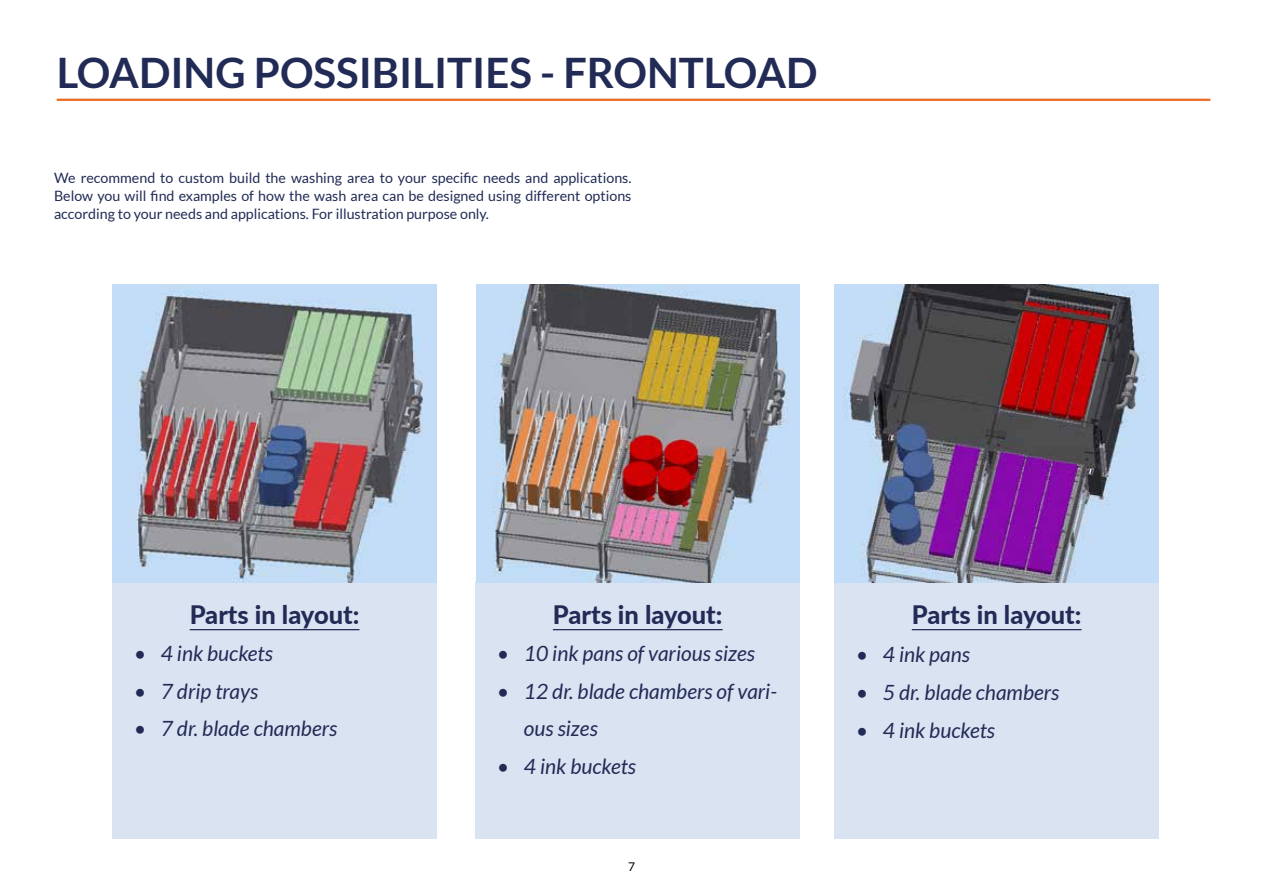
<style>
.page{position:relative;width:1263px;height:893px;background:#fff}
.page>*{position:absolute;margin:0;border:0;box-sizing:border-box;transform-origin:0 0}
.t1{font:700 42px "Lato";color:#212b55}
.t2{font:800 25.5px "Lato";color:#212b55}
.t3{font:italic 21px/37.5px "Lato";color:#212b55}
.t4{font:14.25px/18px "Lato";color:#212b55;text-align:justify}
.t5{font:12px "Lato";color:#000}
</style>
<div class="page">
<hr style="left:57px;top:99px;width:1153px;height:2px;background:#ed6923">
<div style="left:834px;top:582px;width:325px;height:257px;background:#dae3f2"></div>
<hr style="left:912px;top:629px;width:169px;height:1px;background:#212b55">
<img style="left:834px;top:284px;width:325px;height:298px">
<div style="left:476px;top:582px;width:324px;height:257px;background:#dae3f2"></div>
<hr style="left:553px;top:629px;width:170px;height:1px;background:#212b55">
<img style="left:476px;top:284px;width:324px;height:298px">
<div style="left:112px;top:582px;width:325px;height:257px;background:#dae3f2"></div>
<hr style="left:190px;top:629px;width:169px;height:1px;background:#212b55">
<img style="left:112px;top:284px;width:325px;height:298px">
<h1 class="t1" style="left:57px;top:49px;width:762px">LOADING POSSIBILITIES - FRONTLOAD</h1>
<p class="t4" style="left:54px;top:168px;width:579px">We recommend to custom build the washing area to your specific needs and applications.<br>Below you will find examples of how the wash area can be designed using different options according to your needs and applications. For illustration purpose only.</p>
<h2 class="t2" style="left:190px;top:596px;width:171px">Parts in layout:</h2>
<h3 class="t3" style="left:134px;top:635px;width:141px">• 4 ink buckets</h3>
<h3 class="t3" style="left:134px;top:673px;width:126px">• 7 drip trays</h3>
<h3 class="t3" style="left:134px;top:710px;width:205px">• 7 dr. blade chambers</h3>
<h2 class="t2" style="left:553px;top:596px;width:171px">Parts in layout:</h2>
<h3 class="t3" style="left:497px;top:635px;width:260px">• 10 ink pans of various sizes</h3>
<h3 class="t3" style="left:524px;top:673px;width:255px;text-indent:-27px">• 12 dr. blade chambers of vari&shy;ous sizes</h3>
<h3 class="t3" style="left:497px;top:748px;width:141px">• 4 ink buckets</h3>
<p class="t5" style="left:628px;top:861px;width:8px">7</p>
<h2 class="t2" style="left:912px;top:596px;width:171px">Parts in layout:</h2>
<h3 class="t3" style="left:856px;top:636px;width:116px">• 4 ink pans</h3>
<h3 class="t3" style="left:856px;top:674px;width:205px">• 5 dr. blade chambers</h3>
<h3 class="t3" style="left:856px;top:712px;width:141px">• 4 ink buckets</h3>
</div>
